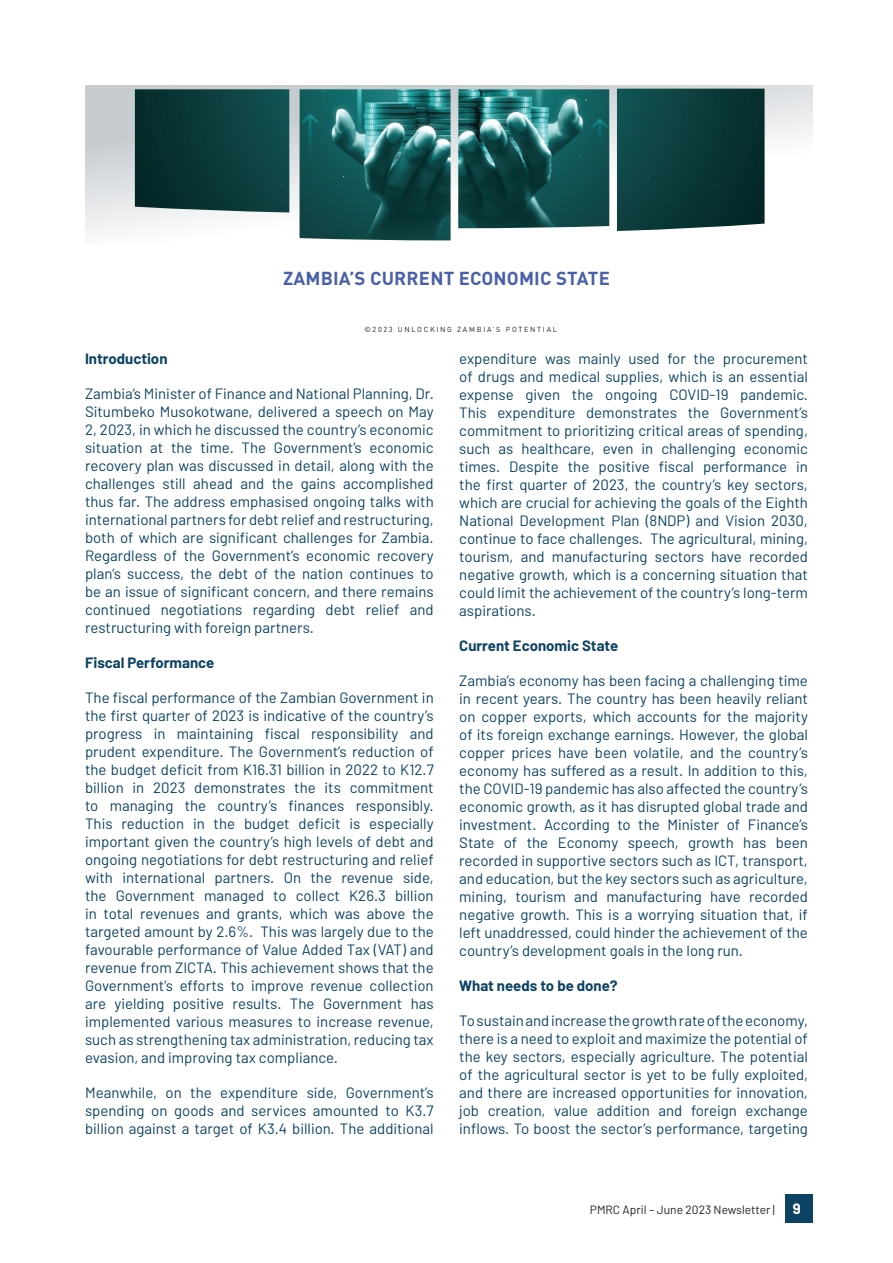
<style>
.page{position:relative;width:893px;height:1263px;background:#fff}
.page>*{position:absolute;margin:0;border:0;box-sizing:border-box;transform-origin:0 0}
.t1{font:700 18.6px "DIN Pro";letter-spacing:.01em;color:#495fa9}
.t2{font:15px/18px "Barlow";color:#0c4262;text-align:justify}
.t3{font:700 15px "Barlow";color:#0c4262}
.t4{font:12px "Barlow";color:#231f20}
.t5{font:7.35px "DIN Pro";letter-spacing:.235em;color:#231f20}
.s1{font-weight:700;font-size:15px;color:#fff}
</style>
<div class="page">
<div style="left:786px;top:1194px;width:27px;height:28px;background:#0c4262"></div>
<svg style="left:85px;top:85px;width:728px;height:156px"></svg>
<img style="left:458px;top:89px;width:151px;height:139px">
<img style="left:617px;top:89px;width:148px;height:142px">
<img style="left:135px;top:89px;width:154px;height:123px">
<img style="left:300px;top:89px;width:151px;height:151px">
<p class="t1" style="left:283px;top:266px;width:328px">ZAMBIA’S CURRENT ECONOMIC STATE</p>
<p class="t5" style="left:364px;top:324px;width:194px">©2023 UNLOCKING ZAMBIA’S POTENTIAL</p>
<p class="t3" style="left:85px;top:350px;width:84px">Introduction</p>
<p class="t2" style="left:85px;top:384px;width:350px">Zambia’s Minister of Finance and National Planning, Dr.<br>Situmbeko Musokotwane, delivered a speech on May 2, 2023, in which he discussed the country’s economic situation at the time. The Government’s economic recovery plan was discussed in detail, along with the challenges still ahead and the gains accomplished thus far. The address emphasised ongoing talks with international partners for debt relief and restructuring, both of which are significant challenges for Zambia.<br>Regardless of the Government’s economic recovery plan’s success, the debt of the nation continues to be an issue of significant concern, and there remains continued negotiations regarding debt relief and restructuring with foreign partners.</p>
<p class="t3" style="left:85px;top:654px;width:131px">Fiscal Performance</p>
<p class="t2" style="left:85px;top:688px;width:350px">The fiscal performance of the Zambian Government in the first quarter of 2023 is indicative of the country’s progress in maintaining fiscal responsibility and prudent expenditure. The Government’s reduction of the budget deficit from K16.31 billion in 2022 to K12.7 billion in 2023 demonstrates the its commitment to managing the country’s finances responsibly.<br>This reduction in the budget deficit is especially important given the country’s high levels of debt and ongoing negotiations for debt restructuring and relief with international partners. On the revenue side, the Government managed to collect K26.3 billion in total revenues and grants, which was above the targeted amount by 2.6%. This was largely due to the favourable performance of Value Added Tax (VAT) and revenue from ZICTA. This achievement shows that the Government’s efforts to improve revenue collection are yielding positive results. The Government has implemented various measures to increase revenue, such as strengthening tax administration, reducing tax evasion, and improving tax compliance.</p>
<p class="t2" style="left:85px;top:1084px;width:350px">Meanwhile, on the expenditure side, Government’s spending on goods and services amounted to K3.7 billion against a target of K3.4 billion. The additional</p>
<p class="t2" style="left:459px;top:349px;width:350px">expenditure was mainly used for the procurement of drugs and medical supplies, which is an essential expense given the ongoing COVID-19 pandemic.<br>This expenditure demonstrates the Government’s commitment to prioritizing critical areas of spending, such as healthcare, even in challenging economic times. Despite the positive fiscal performance in the first quarter of 2023, the country’s key sectors, which are crucial for achieving the goals of the Eighth National Development Plan (8NDP) and Vision 2030, continue to face challenges. The agricultural, mining, tourism, and manufacturing sectors have recorded negative growth, which is a concerning situation that could limit the achievement of the country’s long-term aspirations.</p>
<p class="t3" style="left:459px;top:637px;width:160px">Current Economic State</p>
<p class="t2" style="left:459px;top:672px;width:350px">Zambia’s economy has been facing a challenging time in recent years. The country has been heavily reliant on copper exports, which accounts for the majority of its foreign exchange earnings. However, the global copper prices have been volatile, and the country’s economy has suffered as a result. In addition to this, the COVID-19 pandemic has also affected the country’s economic growth, as it has disrupted global trade and investment. According to the Minister of Finance’s State of the Economy speech, growth has been recorded in supportive sectors such as ICT, transport, and education, but the key sectors such as agriculture, mining, tourism and manufacturing have recorded negative growth. This is a worrying situation that, if left unaddressed, could hinder the achievement of the country’s development goals in the long run.</p>
<p class="t3" style="left:459px;top:977px;width:160px">What needs to be done?</p>
<p class="t2" style="left:459px;top:1012px;width:350px">To sustain and increase the growth rate of the economy, there is a need to exploit and maximize the potential of the key sectors, especially agriculture. The potential of the agricultural sector is yet to be fully exploited, and there are increased opportunities for innovation, job creation, value addition and foreign exchange inflows. To boost the sector’s performance, targeting</p>
<p class="t4" style="left:590px;top:1202px;width:212px">PMRC April – June 2023 Newsletter | <span class="s1">9</span></p>
</div>
